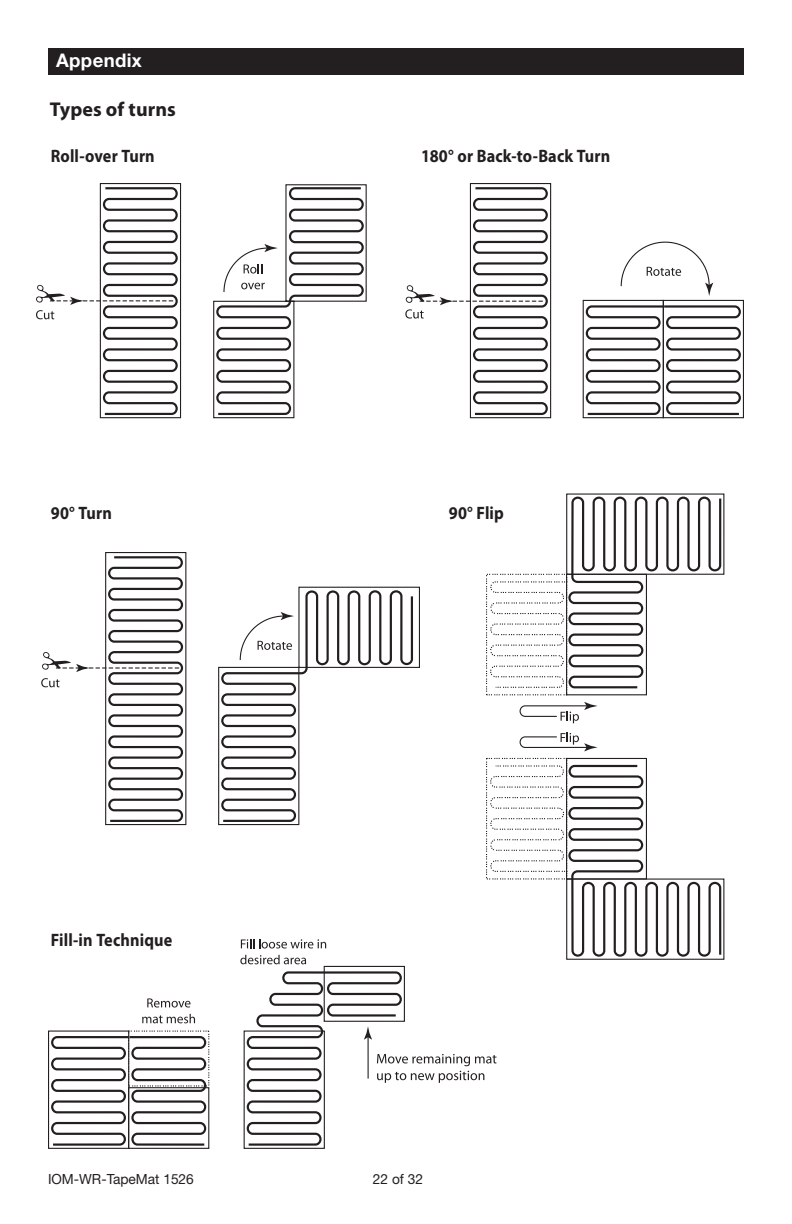
<style>
.page{position:relative;width:792px;height:1224px;background:#fff}
.page>*{position:absolute;margin:0;border:0;box-sizing:border-box;transform-origin:0 0}
.t1{font:700 20px "Myriad Pro";letter-spacing:.005em;color:#231f20}
.t2{font:700 18.8px "Helvetica Neue LT Std";letter-spacing:.02em;color:#fff}
.t3{font:700 18px "Myriad Pro";letter-spacing:.01em;color:#231f20;scale:.9 1}
.t4{font:14px "Helvetica Neue LT Std";color:#231f20}
</style>
<div class="page">
<div style="left:48px;top:48px;width:696px;height:27px;background:#231f20"></div>
<div style="left:100px;top:183px;width:81px;height:235px;border:1px solid #231f20"></div>
<svg style="left:36px;top:186px;width:142px;height:230px"></svg>
<svg style="left:213px;top:184px;width:154px;height:234px"></svg>
<div style="left:470px;top:183px;width:81px;height:235px;border:1px solid #231f20"></div>
<div style="left:583px;top:300px;width:81px;height:118px;border:1px solid #231f20"></div>
<div style="left:663px;top:300px;width:81px;height:118px;border:1px solid #231f20"></div>
<svg style="left:585px;top:304px;width:156px;height:112px"></svg>
<svg style="left:405px;top:186px;width:143px;height:230px"></svg>
<svg style="left:620px;top:241px;width:93px;height:55px"></svg>
<div style="left:105px;top:552px;width:81px;height:273px;border:1px solid #231f20"></div>
<svg style="left:218px;top:586px;width:202px;height:239px"></svg>
<svg style="left:220px;top:589px;width:194px;height:234px"></svg>
<svg style="left:41px;top:555px;width:143px;height:268px"></svg>
<svg style="left:239px;top:612px;width:55px;height:49px"></svg>
<svg style="left:486px;top:495px;width:236px;height:201px"></svg>
<svg style="left:519px;top:733px;width:79px;height:18px"></svg>
<svg style="left:519px;top:702px;width:79px;height:21px"></svg>
<div style="left:48px;top:1031px;width:81px;height:118px;border:1px solid #231f20"></div>
<div style="left:128px;top:1087px;width:81px;height:62px;border:1px solid #231f20"></div>
<svg style="left:51px;top:1035px;width:156px;height:112px"></svg>
<svg style="left:147px;top:998px;width:44px;height:10px"></svg>
<svg style="left:142px;top:1014px;width:53px;height:9px"></svg>
<svg style="left:240px;top:757px;width:482px;height:392px"></svg>
<p class="t2" style="left:56px;top:49px;width:87px">Appendix</p>
<p class="t1" style="left:50px;top:96px;width:128px">Types of turns</p>
<p class="t3" style="left:51px;top:144px;width:117px">Roll-over Turn</p>
<p class="t3" style="left:421px;top:144px;width:211px">180° or Back-to-Back Turn</p>
<p class="t3" style="left:51px;top:501px;width:70px">90° Turn</p>
<p class="t3" style="left:449px;top:501px;width:63px">90° Flip</p>
<p class="t3" style="left:51px;top:928px;width:137px">Fill-in Technique</p>
<p class="t4" style="left:48px;top:1170px;width:147px">IOM-WR-TapeMat 1526</p>
<p class="t4" style="left:373px;top:1170px;width:52px">22 of 32</p>
</div>
